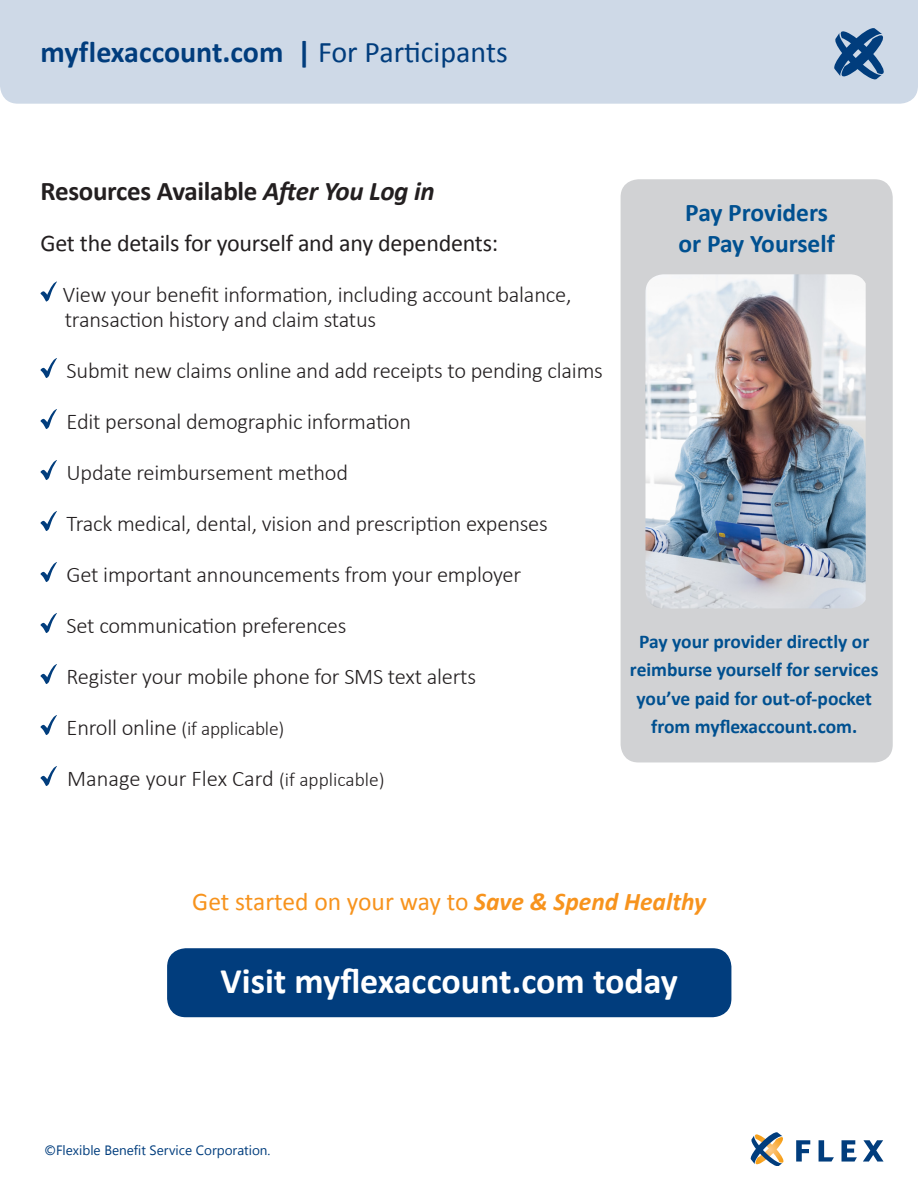
<style>
.page{position:relative;width:918px;height:1188px;background:#fff}
.page>*{position:absolute;margin:0;border:0;box-sizing:border-box;transform-origin:0 0}
.t1{font:700 36px "Calibri";color:#fff}
.t2{font:700 30px "Calibri";color:#013d7d}
.t3{font:700 27px "Calibri";letter-spacing:-.01em;color:#231f20}
.t4{font:25.5px "Calibri";letter-spacing:-.005em;color:#f7931d}
.t5{font:700 25.5px "Calibri";color:#005090}
.t6{font:24px "Calibri";letter-spacing:-.01em;color:#231f20}
.t7{font:300 22.5px/25.5px "Calibri";letter-spacing:-.01em;color:#231f20}
.t8{font:700 19.5px "Calibri";color:#005090}
.t9{font:300 19.5px "Calibri";letter-spacing:-.01em;color:#231f20}
.t10{font:13.5px "Segoe UI";color:#013d7d}
.s1{font-weight:400}
.s2{font-style:italic}
.s3{font-size:22.5px}
.s4{font-weight:700;font-style:italic}
</style>
<div class="page">
<div style="left:0;top:0;width:918px;height:104px;background:#ced9e7"></div>
<div style="left:168px;top:949px;width:563px;height:67px;background:#013d7d;border-radius:18px"></div>
<div style="left:167px;top:948px;width:564px;height:69px;border:2px solid #013d7d;border-radius:18px"></div>
<div style="left:621px;top:179px;width:272px;height:583px;background:#d1d2d4;border-radius:18px"></div>
<svg style="left:833px;top:26px;width:52px;height:56px"></svg>
<svg style="left:750px;top:1132px;width:34px;height:34px"></svg>
<svg style="left:796px;top:1140px;width:14px;height:22px"></svg>
<svg style="left:819px;top:1140px;width:15px;height:22px"></svg>
<svg style="left:842px;top:1140px;width:15px;height:22px"></svg>
<svg style="left:863px;top:1140px;width:21px;height:22px"></svg>
<svg style="left:40px;top:281px;width:17px;height:21px"></svg>
<svg style="left:40px;top:358px;width:17px;height:20px"></svg>
<svg style="left:40px;top:409px;width:17px;height:20px"></svg>
<svg style="left:40px;top:460px;width:17px;height:20px"></svg>
<svg style="left:40px;top:511px;width:17px;height:20px"></svg>
<svg style="left:40px;top:562px;width:17px;height:20px"></svg>
<svg style="left:40px;top:613px;width:17px;height:20px"></svg>
<svg style="left:40px;top:664px;width:17px;height:20px"></svg>
<svg style="left:40px;top:715px;width:17px;height:20px"></svg>
<svg style="left:40px;top:766px;width:17px;height:20px"></svg>
<img style="left:645px;top:274px;width:221px;height:334px">
<p class="t2" style="left:40px;top:31px;width:469px">myf lexaccount.com | <span class="s1">For Participants</span></p>
<p class="t3" style="left:40px;top:171px;width:396px">Resources Available <span class="s2">After You Log in</span></p>
<p class="t6" style="left:40px;top:226px;width:459px">Get the details for yourself and any dependents:</p>
<p class="t7" style="left:63px;top:281px;width:510px">View your benefit information, including account balance, transaction history and claim status</p>
<p class="t7" style="left:67px;top:358px;width:538px">Submit new claims online and add receipts to pending claims</p>
<p class="t7" style="left:67px;top:409px;width:346px">Edit personal demographic information</p>
<p class="t7" style="left:67px;top:460px;width:283px">Update reimbursement method</p>
<p class="t7" style="left:67px;top:511px;width:483px">Track medical, dental, vision and prescription expenses</p>
<p class="t7" style="left:67px;top:562px;width:456px">Get important announcements from your employer</p>
<p class="t7" style="left:67px;top:613px;width:281px">Set communication preferences</p>
<p class="t7" style="left:67px;top:664px;width:411px">Register your mobile phone for SMS text alerts</p>
<p class="t9" style="left:67px;top:716px;width:219px"><span class="s3">Enroll online</span> (if applicable)</p>
<p class="t7" style="left:67px;top:766px;width:208px">Manage your Flex Card</p>
<p class="t9" style="left:279px;top:767px;width:107px">(if applicable)</p>
<p class="t5" style="left:685px;top:195px;width:144px">Pay Providers</p>
<p class="t5" style="left:679px;top:225px;width:158px">or Pay Yourself</p>
<p class="t8" style="left:639px;top:627px;width:232px">Pay your provider directly or</p>
<p class="t8" style="left:630px;top:656px;width:250px">reimburse yourself for services</p>
<p class="t8" style="left:637px;top:684px;width:237px">you’ve paid for out-of-pocket</p>
<p class="t8" style="left:651px;top:713px;width:208px">from myflexaccount.com.</p>
<p class="t4" style="left:192px;top:884px;width:515px">Get started on your way to <span class="s4">Save &amp; Spend Healthy</span></p>
<h1 class="t1" style="left:221px;top:955px;width:459px">Visit myflexaccount.com today</h1>
<p class="t10" style="left:44px;top:1139px;width:228px">©Flexible Benefit Service Corporation.</p>
</div>
